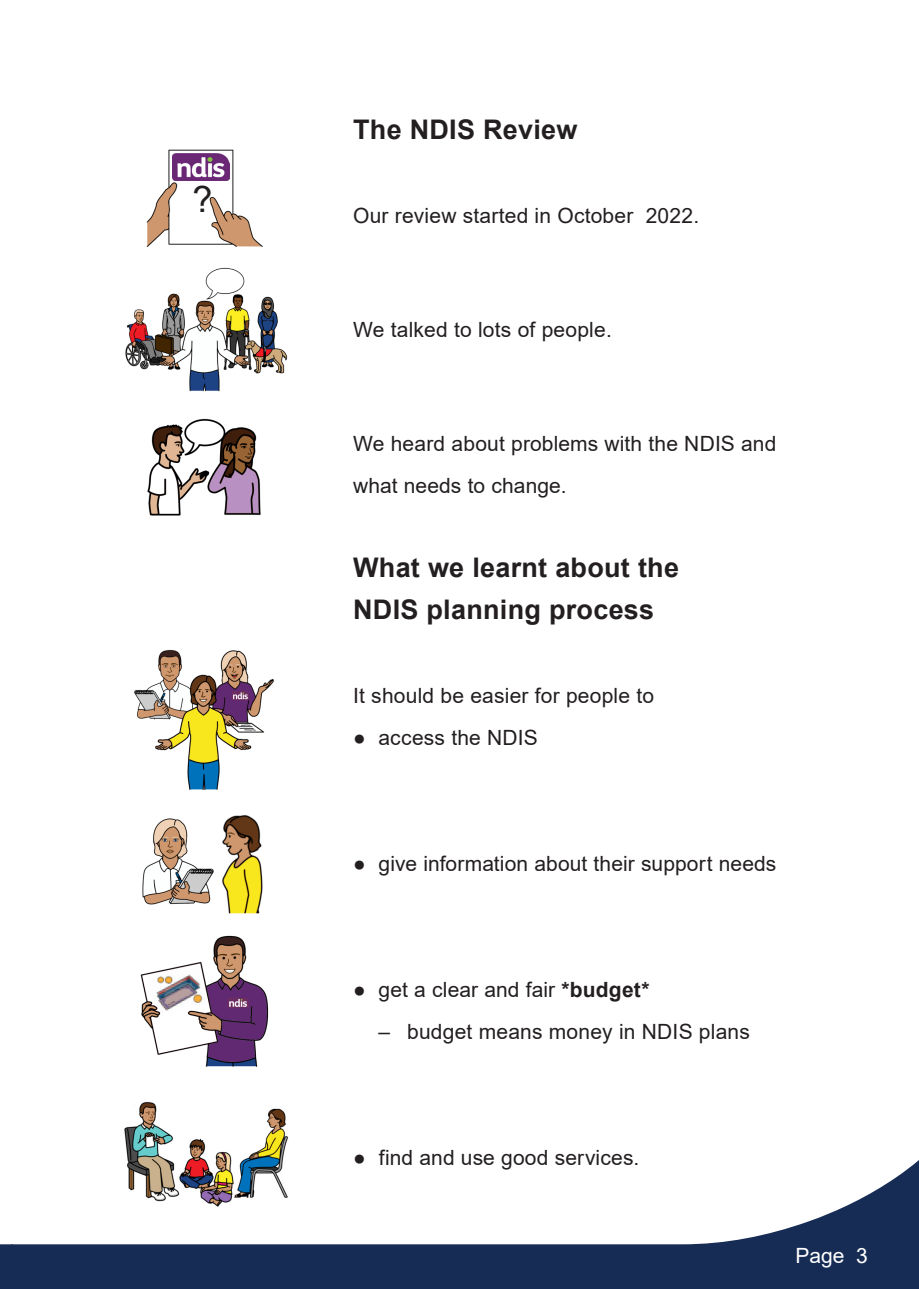
<style>
.page{position:relative;width:919px;height:1289px;background:#fff}
.page>*{position:absolute;margin:0;border:0;box-sizing:border-box;transform-origin:0 0}
.t1{font:36px "Arial";color:#231f20}
.t2{font:700 27px/42px "Arial";letter-spacing:.01em;color:#231f20}
.t3{font:21px/42px "Arial";letter-spacing:.01em;color:#231f20}
.t4{font:21px "Arial";color:#fff}
.s1{font-weight:700}
</style>
<div class="page">
<svg style="left:0;top:1244px;width:11px;height:44px"></svg>
<svg style="left:11px;top:1161px;width:907px;height:127px"></svg>
<img style="left:146px;top:149px;width:117px;height:98px">
<img style="left:172px;top:154px;width:57px;height:26px">
<img style="left:125px;top:293px;width:163px;height:99px">
<img style="left:205px;top:268px;width:40px;height:33px">
<img style="left:147px;top:418px;width:114px;height:98px">
<img style="left:134px;top:649px;width:140px;height:141px">
<img style="left:142px;top:815px;width:121px;height:99px">
<img style="left:140px;top:935px;width:129px;height:132px">
<img style="left:147px;top:963px;width:63px;height:51px">
<img style="left:122px;top:1102px;width:167px;height:107px">
<h1 class="t1" style="left:192px;top:175px;width:22px">?</h1>
<h2 class="t2" style="left:353px;top:109px;width:226px">The NDIS Review</h2>
<p class="t3" style="left:353px;top:194px;width:347px">Our review started in October 2022.</p>
<p class="t3" style="left:353px;top:308px;width:260px">We talked to lots of people.</p>
<p class="t3" style="left:353px;top:422px;width:425px">We heard about problems with the NDIS and what needs to change.</p>
<h2 class="t2" style="left:353px;top:547px;width:327px">What we learnt about the<br>NDIS planning process</h2>
<p class="t3" style="left:353px;top:674px;width:302px">It should be easier for people to</p>
<p class="t3" style="left:353px;top:716px;width:186px">● access the NDIS</p>
<p class="t3" style="left:353px;top:842px;width:424px">● give information about their support needs</p>
<p class="t3" style="left:353px;top:968px;width:298px">● get a clear and fair <span class="s1">*budget*</span></p>
<p class="t3" style="left:378px;top:1010px;width:373px">– budget means money in NDIS plans</p>
<p class="t3" style="left:353px;top:1136px;width:288px">● find and use good services.</p>
<p class="t4" style="left:795px;top:1241px;width:74px">Page 3</p>
</div>
